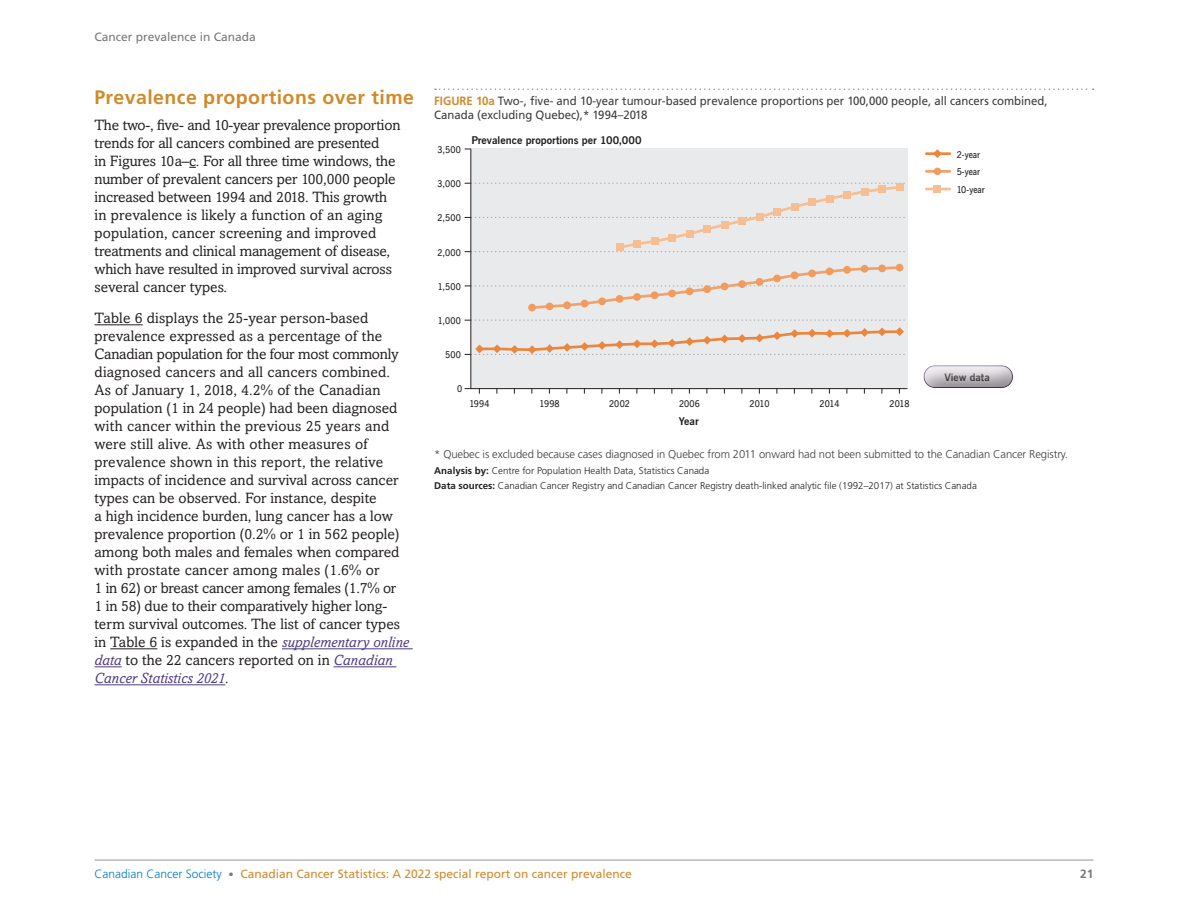
<style>
.page{position:relative;width:1188px;height:918px;background:#fff}
.page>*{position:absolute;margin:0;border:0;box-sizing:border-box;transform-origin:0 0}
.Heading_1{font:700 19.5px "Frutiger LT Std";letter-spacing:.025em;color:#cf8b2b}
.Body_copy_SpAfter{font:15px/18px "Amasis MT Pro";color:#231f20}
.Figure_Numbering{font:12px/14.4px "Frutiger LT Std";color:#3e3e3f;scale:.95 1}
.t1{font:12px "Frutiger LT Std";color:#cf8b2b}
.t2{font:12px "Frutiger LT Std";color:#76787b}
.t3{font:700 12px "Frutiger LT Std";color:#76787b}
.Text_beside_Figure{font:300 11.25px "Frutiger LT Std";letter-spacing:-.01em;color:#3e3e3f}
.t4{font:700 10.8px "News Gothic BT";letter-spacing:.005em;color:#231f20}
.t5{font:700 10.5px "News Gothic BT";color:#3e3e3f}
.Figure_Footnote{font:300 9.75px "Frutiger LT Std";color:#231f20}
.t6{font:600 9.45px "News Gothic BT";letter-spacing:.005em;color:#231f20;scale:.9 1}
.s1{font-style:italic;color:#4e3b81}
.s2{font-style:italic}
.s3{font-weight:700;color:#cf8b2b}
.s4{font-weight:700}
.s5{font-weight:300;color:#0079c2}
.s6{font-weight:300;font-size:10.5px;color:#76787b}
</style>
<div class="page">
<svg style="left:435px;top:88px;width:659px;height:2px"></svg>
<hr style="left:926px;top:188px;width:24px;height:2px;background:#f6be93">
<hr style="left:926px;top:170px;width:24px;height:3px;background:#f1a268">
<hr style="left:926px;top:152px;width:24px;height:3px;background:#ea863e">
<div style="left:934px;top:185px;width:7px;height:8px;background:#f6be93"></div>
<div style="left:934px;top:168px;width:7px;height:7px;background:#f09c60;border-radius:50%"></div>
<svg style="left:933px;top:149px;width:9px;height:9px"></svg>
<div style="left:471px;top:149px;width:436px;height:240px;background:#e9eaeb"></div>
<hr style="left:471px;top:388px;width:436px;height:1px;background:#231f20">
<hr style="left:470px;top:149px;width:1px;height:240px;background:#231f20">
<svg style="left:465px;top:320px;width:440px;height:1px"></svg>
<svg style="left:465px;top:183px;width:440px;height:69px"></svg>
<svg style="left:465px;top:265px;width:440px;height:45px"></svg>
<div style="left:616px;top:244px;width:7px;height:7px;background:#f6be93"></div>
<div style="left:633px;top:240px;width:8px;height:8px;background:#f6be93"></div>
<div style="left:651px;top:238px;width:7px;height:7px;background:#f6be93"></div>
<div style="left:668px;top:234px;width:8px;height:8px;background:#f6be93"></div>
<div style="left:686px;top:230px;width:7px;height:7px;background:#f6be93"></div>
<div style="left:703px;top:226px;width:8px;height:7px;background:#f6be93"></div>
<div style="left:721px;top:221px;width:7px;height:7px;background:#f6be93"></div>
<div style="left:738px;top:217px;width:8px;height:8px;background:#f6be93"></div>
<div style="left:756px;top:214px;width:7px;height:7px;background:#f6be93"></div>
<div style="left:773px;top:208px;width:8px;height:7px;background:#f6be93"></div>
<div style="left:791px;top:203px;width:7px;height:7px;background:#f6be93"></div>
<div style="left:808px;top:199px;width:8px;height:7px;background:#f6be93"></div>
<div style="left:826px;top:195px;width:7px;height:7px;background:#f6be93"></div>
<div style="left:843px;top:191px;width:8px;height:8px;background:#f6be93"></div>
<div style="left:861px;top:188px;width:7px;height:7px;background:#f6be93"></div>
<div style="left:878px;top:185px;width:8px;height:8px;background:#f6be93"></div>
<div style="left:896px;top:184px;width:7px;height:7px;background:#f6be93"></div>
<div style="left:528px;top:304px;width:8px;height:7px;background:#f09c60;border-radius:50%"></div>
<div style="left:546px;top:303px;width:7px;height:7px;background:#f09c60;border-radius:50%"></div>
<div style="left:563px;top:301px;width:8px;height:8px;background:#f09c60;border-radius:50%"></div>
<div style="left:581px;top:300px;width:7px;height:7px;background:#f09c60;border-radius:50%"></div>
<div style="left:598px;top:297px;width:8px;height:8px;background:#f09c60;border-radius:50%"></div>
<div style="left:616px;top:295px;width:7px;height:8px;background:#f09c60;border-radius:50%"></div>
<div style="left:633px;top:293px;width:8px;height:8px;background:#f09c60;border-radius:50%"></div>
<div style="left:651px;top:291px;width:7px;height:8px;background:#f09c60;border-radius:50%"></div>
<div style="left:668px;top:290px;width:8px;height:7px;background:#f09c60;border-radius:50%"></div>
<div style="left:686px;top:287px;width:7px;height:8px;background:#f09c60;border-radius:50%"></div>
<div style="left:703px;top:285px;width:8px;height:8px;background:#f09c60;border-radius:50%"></div>
<div style="left:721px;top:283px;width:7px;height:7px;background:#f09c60;border-radius:50%"></div>
<div style="left:738px;top:280px;width:8px;height:8px;background:#f09c60;border-radius:50%"></div>
<div style="left:756px;top:278px;width:7px;height:8px;background:#f09c60;border-radius:50%"></div>
<div style="left:773px;top:275px;width:8px;height:7px;background:#f09c60;border-radius:50%"></div>
<div style="left:791px;top:271px;width:7px;height:8px;background:#f09c60;border-radius:50%"></div>
<div style="left:808px;top:269px;width:8px;height:8px;background:#f09c60;border-radius:50%"></div>
<div style="left:826px;top:268px;width:7px;height:7px;background:#f09c60;border-radius:50%"></div>
<div style="left:843px;top:266px;width:8px;height:8px;background:#f09c60;border-radius:50%"></div>
<div style="left:861px;top:265px;width:7px;height:8px;background:#f09c60;border-radius:50%"></div>
<div style="left:878px;top:264px;width:8px;height:8px;background:#f09c60;border-radius:50%"></div>
<div style="left:896px;top:264px;width:7px;height:7px;background:#f09c60;border-radius:50%"></div>
<svg style="left:465px;top:327px;width:440px;height:28px"></svg>
<hr style="left:94px;top:860px;width:1000px;height:1px;background:#939598">
<hr style="left:94px;top:324px;width:49px;height:1px;background:#231f20">
<hr style="left:110px;top:648px;width:47px;height:1px;background:#231f20">
<hr style="left:282px;top:648px;width:131px;height:1px;background:#4e3b81">
<svg style="left:94px;top:666px;width:28px;height:1px"></svg>
<hr style="left:333px;top:666px;width:63px;height:1px;background:#4e3b81">
<hr style="left:94px;top:684px;width:131px;height:1px;background:#4e3b81">
<div style="left:915px;top:357px;width:106px;height:40px;background:#231f20;opacity:.64"></div>
<p class="t2" style="left:94px;top:30px;width:163px">Cancer prevalence in Canada</p>
<p class="Heading_1" style="left:94px;top:85px;width:321px">Prevalence proportions over time</p>
<p class="Body_copy_SpAfter" style="left:94px;top:116px;width:307px">The two-, five- and 10-year prevalence proportion trends for all cancers combined are presented<br>in Figures 10a–c. For all three time windows, the number of prevalent cancers per 100,000 people increased between 1994 and 2018. This growth in prevalence is likely a function of an aging population, cancer screening and improved treatments and clinical management of disease, which have resulted in improved survival across several cancer types.</p>
<p class="Body_copy_SpAfter" style="left:94px;top:309px;width:316px">Table 6 displays the 25-year person-based prevalence expressed as a percentage of the Canadian population for the four most commonly diagnosed cancers and all cancers combined.<br>As of January 1, 2018, 4.2% of the Canadian population (1 in 24 people) had been diagnosed with cancer within the previous 25 years and were still alive. As with other measures of prevalence shown in this report, the relative impacts of incidence and survival across cancer types can be observed. For instance, despite<br>a high incidence burden, lung cancer has a low prevalence proportion (0.2% or 1 in 562 people) among both males and females when compared with prostate cancer among males (1.6% or<br>1 in 62) or breast cancer among females (1.7% or<br>1 in 58) due to their comparatively higher long&shy;term survival outcomes. The list of cancer types in Table 6 is expanded in the <span class="s1">supplementary online data</span> to the 22 cancers reported on in <span class="s1">Canadian Cancer Statistics 2021</span><span class="s2">.</span></p>
<p class="Figure_Numbering" style="left:434px;top:94px;width:647px"><span class="s3">FIGURE 10a</span> Two-, five- and 10-year tumour-based prevalence proportions per 100,000 people, all cancers combined,<br>Canada (excluding Quebec),* 1994–2018</p>
<p class="t4" style="left:471px;top:134px;width:172px">Prevalence proportions per 100,000</p>
<p class="t6" style="left:437px;top:144px;width:28px">3,500</p>
<p class="t6" style="left:957px;top:149px;width:27px">2-year</p>
<p class="t6" style="left:437px;top:178px;width:28px">3,000</p>
<p class="t6" style="left:438px;top:212px;width:28px">2,500</p>
<p class="t6" style="left:438px;top:246px;width:28px">2,000</p>
<p class="t6" style="left:438px;top:281px;width:27px">1,500</p>
<p class="t6" style="left:438px;top:315px;width:27px">1,000</p>
<p class="t6" style="left:445px;top:349px;width:19px">500</p>
<p class="t6" style="left:457px;top:383px;width:7px">0</p>
<p class="t6" style="left:470px;top:398px;width:24px">1994</p>
<p class="t6" style="left:539px;top:398px;width:24px">1998</p>
<p class="t6" style="left:609px;top:398px;width:25px">2002</p>
<p class="t6" style="left:679px;top:398px;width:25px">2006</p>
<p class="t6" style="left:750px;top:398px;width:24px">2010</p>
<p class="t6" style="left:820px;top:398px;width:24px">2014</p>
<p class="t6" style="left:890px;top:398px;width:24px">2018</p>
<p class="t4" style="left:679px;top:415px;width:22px">Year</p>
<p class="t6" style="left:957px;top:166px;width:27px">5-year</p>
<p class="t6" style="left:957px;top:184px;width:33px">10-year</p>
<p class="t5" style="left:944px;top:371px;width:47px">View data</p>
<p class="Text_beside_Figure" style="left:434px;top:448px;width:635px">* Quebec is excluded because cases diagnosed in Quebec from 2011 onward had not been submitted to the Canadian Cancer Registry.</p>
<p class="Figure_Footnote" style="left:434px;top:465px;width:277px"><span class="s4">Analysis by:</span> Centre for Population Health Data, Statistics Canada</p>
<p class="Figure_Footnote" style="left:434px;top:480px;width:544px"><span class="s4">Data sources:</span> Canadian Cancer Registry and Canadian Cancer Registry death-linked analytic file (1992–2017) at Statistics Canada</p>
<p class="t1" style="left:94px;top:867px;width:539px"><span class="s5">Canadian Cancer Society</span> <span class="s6">•</span> Canadian Cancer Statistics: A 2022 special report on cancer prevalence</p>
<p class="t3" style="left:1080px;top:866px;width:15px">21</p>
</div>
